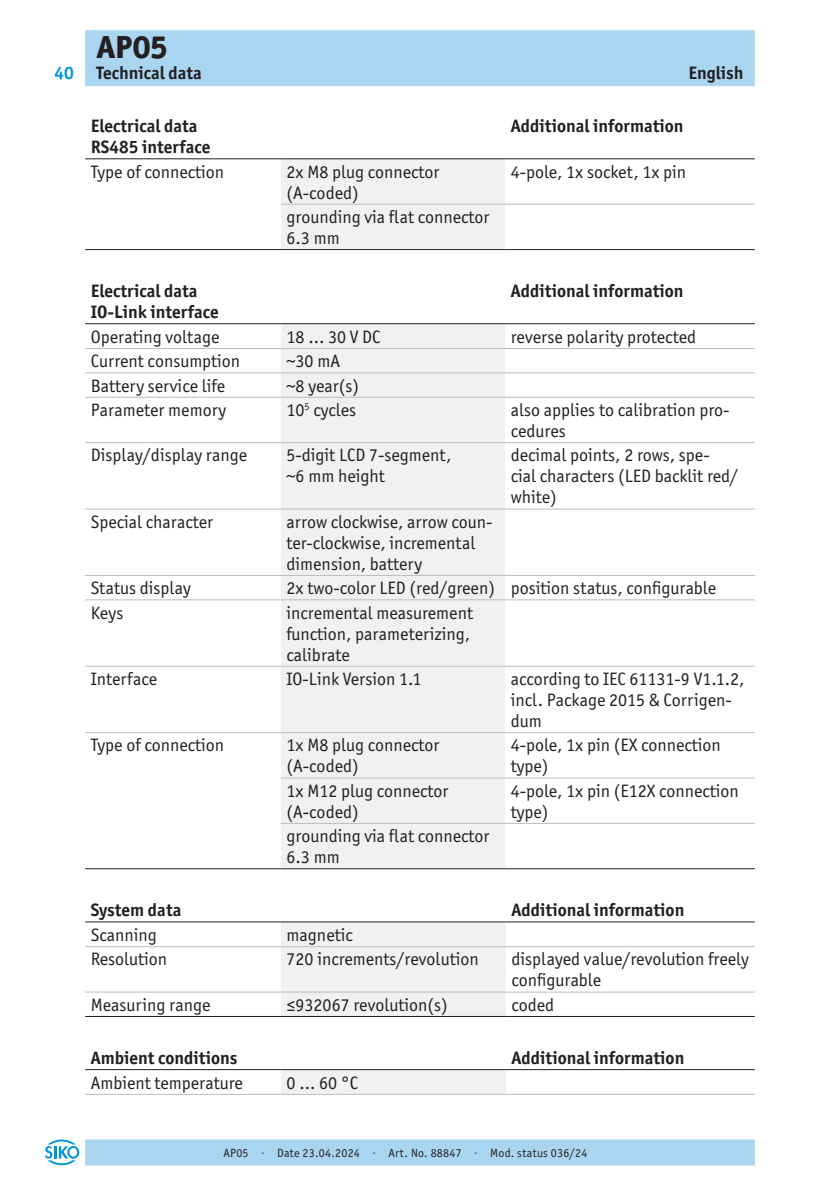
<style>
.page{position:relative;width:840px;height:1191px;background:#fff}
.page>*{position:absolute;margin:0;border:0;box-sizing:border-box;transform-origin:0 0}
.t1{font:800 32px "Officina Sans ITC Pro";color:#231f20}
._05__Book{font:18px/21px "Officina Sans ITC Pro";color:#231f20}
._05__Bold{font:700 18px "Officina Sans ITC Pro";color:#231f20}
.t2{font:700 18px "Officina Sans ITC Pro";color:#0095d9}
.t3{font:12px "Officina Sans ITC Pro";letter-spacing:.02em;color:#231f20}
</style>
<div class="page">
<div style="left:85px;top:30px;width:669px;height:56px;background:#aad5f1"></div>
<div style="left:85px;top:1139px;width:669px;height:26px;background:#aad5f1"></div>
<svg style="left:45px;top:1139px;width:34px;height:26px"></svg>
<div style="left:281px;top:159px;width:224px;height:90px;background:#f0f1f2"></div>
<hr style="left:281px;top:204px;width:224px;height:1px;background:#bcbdc0">
<hr style="left:505px;top:204px;width:249px;height:1px;background:#bcbdc0">
<hr style="left:281px;top:249px;width:224px;height:1px;background:#231f20">
<hr style="left:505px;top:249px;width:249px;height:1px;background:#231f20">
<hr style="left:85px;top:249px;width:196px;height:1px;background:#231f20">
<hr style="left:85px;top:158px;width:196px;height:1px;background:#231f20">
<hr style="left:281px;top:158px;width:224px;height:1px;background:#231f20">
<hr style="left:505px;top:158px;width:249px;height:1px;background:#231f20">
<div style="left:281px;top:324px;width:224px;height:544px;background:#f0f1f2"></div>
<hr style="left:281px;top:777px;width:224px;height:1px;background:#bcbdc0">
<hr style="left:505px;top:777px;width:249px;height:1px;background:#bcbdc0">
<hr style="left:281px;top:823px;width:224px;height:1px;background:#bcbdc0">
<hr style="left:505px;top:823px;width:249px;height:1px;background:#bcbdc0">
<hr style="left:281px;top:868px;width:224px;height:1px;background:#231f20">
<hr style="left:505px;top:868px;width:249px;height:1px;background:#231f20">
<hr style="left:85px;top:732px;width:196px;height:1px;background:#bcbdc0">
<hr style="left:85px;top:868px;width:196px;height:1px;background:#231f20">
<hr style="left:85px;top:348px;width:196px;height:1px;background:#bcbdc0">
<hr style="left:281px;top:348px;width:224px;height:1px;background:#bcbdc0">
<hr style="left:505px;top:348px;width:249px;height:1px;background:#bcbdc0">
<hr style="left:85px;top:372px;width:196px;height:1px;background:#bcbdc0">
<hr style="left:281px;top:372px;width:224px;height:1px;background:#bcbdc0">
<hr style="left:505px;top:372px;width:249px;height:1px;background:#bcbdc0">
<hr style="left:85px;top:397px;width:196px;height:1px;background:#bcbdc0">
<hr style="left:281px;top:397px;width:224px;height:1px;background:#bcbdc0">
<hr style="left:505px;top:397px;width:249px;height:1px;background:#bcbdc0">
<hr style="left:85px;top:442px;width:196px;height:1px;background:#bcbdc0">
<hr style="left:281px;top:442px;width:224px;height:1px;background:#bcbdc0">
<hr style="left:505px;top:442px;width:249px;height:1px;background:#bcbdc0">
<hr style="left:85px;top:508px;width:196px;height:1px;background:#bcbdc0">
<hr style="left:281px;top:508px;width:224px;height:1px;background:#bcbdc0">
<hr style="left:505px;top:508px;width:249px;height:1px;background:#bcbdc0">
<hr style="left:85px;top:575px;width:196px;height:1px;background:#bcbdc0">
<hr style="left:281px;top:575px;width:224px;height:1px;background:#bcbdc0">
<hr style="left:505px;top:575px;width:249px;height:1px;background:#bcbdc0">
<hr style="left:85px;top:599px;width:196px;height:1px;background:#bcbdc0">
<hr style="left:281px;top:599px;width:224px;height:1px;background:#bcbdc0">
<hr style="left:505px;top:599px;width:249px;height:1px;background:#bcbdc0">
<hr style="left:85px;top:666px;width:196px;height:1px;background:#bcbdc0">
<hr style="left:281px;top:666px;width:224px;height:1px;background:#bcbdc0">
<hr style="left:505px;top:666px;width:249px;height:1px;background:#bcbdc0">
<hr style="left:281px;top:732px;width:224px;height:1px;background:#bcbdc0">
<hr style="left:505px;top:732px;width:249px;height:1px;background:#bcbdc0">
<hr style="left:85px;top:323px;width:196px;height:1px;background:#231f20">
<hr style="left:281px;top:323px;width:224px;height:1px;background:#231f20">
<hr style="left:505px;top:323px;width:249px;height:1px;background:#231f20">
<div style="left:281px;top:922px;width:224px;height:94px;background:#f0f1f2"></div>
<hr style="left:85px;top:921px;width:196px;height:1px;background:#231f20">
<hr style="left:281px;top:921px;width:224px;height:1px;background:#231f20">
<hr style="left:505px;top:921px;width:249px;height:1px;background:#231f20">
<hr style="left:85px;top:1016px;width:196px;height:1px;background:#231f20">
<hr style="left:85px;top:946px;width:196px;height:1px;background:#bcbdc0">
<hr style="left:85px;top:991px;width:196px;height:1px;background:#bcbdc0">
<hr style="left:281px;top:946px;width:224px;height:1px;background:#bcbdc0">
<hr style="left:505px;top:946px;width:249px;height:1px;background:#bcbdc0">
<hr style="left:281px;top:991px;width:224px;height:1px;background:#bcbdc0">
<hr style="left:505px;top:991px;width:249px;height:1px;background:#bcbdc0">
<hr style="left:281px;top:1016px;width:224px;height:1px;background:#231f20">
<hr style="left:505px;top:1016px;width:249px;height:1px;background:#231f20">
<div style="left:281px;top:1069px;width:224px;height:25px;background:#f0f1f2"></div>
<hr style="left:85px;top:1069px;width:196px;height:1px;background:#231f20">
<hr style="left:281px;top:1069px;width:224px;height:1px;background:#231f20">
<hr style="left:505px;top:1069px;width:249px;height:1px;background:#231f20">
<hr style="left:85px;top:1094px;width:196px;height:1px;background:#bcbdc0">
<hr style="left:281px;top:1094px;width:224px;height:1px;background:#bcbdc0">
<hr style="left:505px;top:1094px;width:249px;height:1px;background:#bcbdc0">
<p class="t2" style="left:54px;top:62px;width:21px">40</p>
<h1 class="t1" style="left:96px;top:26px;width:73px">AP05</h1>
<p class="_05__Bold" style="left:96px;top:62px;width:107px">Technical data</p>
<p class="_05__Bold" style="left:688px;top:62px;width:57px">English</p>
<p class="_05__Bold" style="left:91px;top:115px;width:108px">Electrical data</p>
<p class="_05__Bold" style="left:91px;top:136px;width:121px">RS485 interface</p>
<p class="_05__Bold" style="left:510px;top:115px;width:174px">Additional information</p>
<p class="_05__Book" style="left:91px;top:161px;width:135px">Type of connection</p>
<p class="_05__Book" style="left:286px;top:161px;width:154px">2x M8 plug connector (A-coded)</p>
<p class="_05__Book" style="left:510px;top:161px;width:177px">4-pole, 1x socket, 1x pin</p>
<p class="_05__Book" style="left:286px;top:206px;width:204px">grounding via flat connector<br>6.3 mm</p>
<p class="_05__Bold" style="left:91px;top:280px;width:108px">Electrical data</p>
<p class="_05__Bold" style="left:91px;top:301px;width:129px">IO-Link interface</p>
<p class="_05__Bold" style="left:510px;top:280px;width:174px">Additional information</p>
<p class="_05__Book" style="left:91px;top:326px;width:130px">Operating voltage</p>
<p class="_05__Book" style="left:286px;top:326px;width:95px">18 ... 30 V DC</p>
<p class="_05__Book" style="left:510px;top:326px;width:187px">reverse polarity protected</p>
<p class="_05__Book" style="left:91px;top:350px;width:151px">Current consumption</p>
<p class="_05__Book" style="left:286px;top:350px;width:55px">~30 mA</p>
<p class="_05__Book" style="left:91px;top:375px;width:136px">Battery service life</p>
<p class="_05__Book" style="left:286px;top:375px;width:74px">~8 year(s)</p>
<p class="_05__Book" style="left:91px;top:399px;width:137px">Parameter memory</p>
<p class="_05__Book" style="left:286px;top:399px;width:71px">10<sup>5</sup> cycles</p>
<p class="_05__Book" style="left:510px;top:399px;width:220px">also applies to calibration pro&shy;cedures</p>
<p class="_05__Book" style="left:91px;top:445px;width:158px">Display/display range</p>
<p class="_05__Book" style="left:286px;top:445px;width:166px">5-digit LCD 7-segment, ~6 mm height</p>
<p class="_05__Book" style="left:510px;top:445px;width:229px">decimal points, 2 rows, spe&shy;cial characters (LED backlit red/ white)</p>
<p class="_05__Book" style="left:91px;top:511px;width:124px">Special character</p>
<p class="_05__Book" style="left:286px;top:511px;width:207px">arrow clockwise, arrow coun&shy;ter-clockwise, incremental dimension, battery</p>
<p class="_05__Book" style="left:91px;top:577px;width:102px">Status display</p>
<p class="_05__Book" style="left:286px;top:577px;width:210px">2x two-color LED (red/green)</p>
<p class="_05__Book" style="left:510px;top:577px;width:206px">position status, configurable</p>
<p class="_05__Book" style="left:91px;top:602px;width:34px">Keys</p>
<p class="_05__Book" style="left:286px;top:602px;width:188px">incremental measurement function, parameterizing, calibrate</p>
<p class="_05__Book" style="left:91px;top:668px;width:68px">Interface</p>
<p class="_05__Book" style="left:286px;top:668px;width:136px">IO-Link Version 1.1</p>
<p class="_05__Book" style="left:510px;top:668px;width:235px">according to IEC 61131-9 V1.1.2, incl. Package 2015 &amp; Corrigen&shy;dum</p>
<p class="_05__Book" style="left:91px;top:734px;width:135px">Type of connection</p>
<p class="_05__Book" style="left:286px;top:734px;width:154px">1x M8 plug connector (A-coded)</p>
<p class="_05__Book" style="left:510px;top:734px;width:211px">4-pole, 1x pin (EX connection type)</p>
<p class="_05__Book" style="left:286px;top:780px;width:163px">1x M12 plug connector (A-coded)</p>
<p class="_05__Book" style="left:510px;top:780px;width:229px">4-pole, 1x pin (E12X connection type)</p>
<p class="_05__Book" style="left:286px;top:825px;width:204px">grounding via flat connector<br>6.3 mm</p>
<p class="_05__Bold" style="left:91px;top:899px;width:92px">System data</p>
<p class="_05__Bold" style="left:511px;top:899px;width:174px">Additional information</p>
<p class="_05__Book" style="left:91px;top:924px;width:68px">Scanning</p>
<p class="_05__Book" style="left:286px;top:924px;width:68px">magnetic</p>
<p class="_05__Book" style="left:91px;top:948px;width:78px">Resolution</p>
<p class="_05__Book" style="left:286px;top:948px;width:193px">720 increments/revolution</p>
<p class="_05__Book" style="left:511px;top:948px;width:238px">displayed value/revolution freely configurable</p>
<p class="_05__Book" style="left:91px;top:994px;width:121px">Measuring range</p>
<p class="_05__Book" style="left:286px;top:994px;width:163px">≤932067 revolution(s)</p>
<p class="_05__Book" style="left:511px;top:994px;width:44px">coded</p>
<p class="_05__Bold" style="left:91px;top:1046px;width:148px">Ambient conditions</p>
<p class="_05__Bold" style="left:511px;top:1046px;width:174px">Additional information</p>
<p class="_05__Book" style="left:91px;top:1072px;width:153px">Ambient temperature</p>
<p class="_05__Book" style="left:286px;top:1072px;width:73px">0 … 60 °C</p>
<p class="t3" style="left:223px;top:1145px;width:365px">AP05 · Date 23.04.2024 · Art. No. 88847 · Mod. status 036/24</p>
</div>
